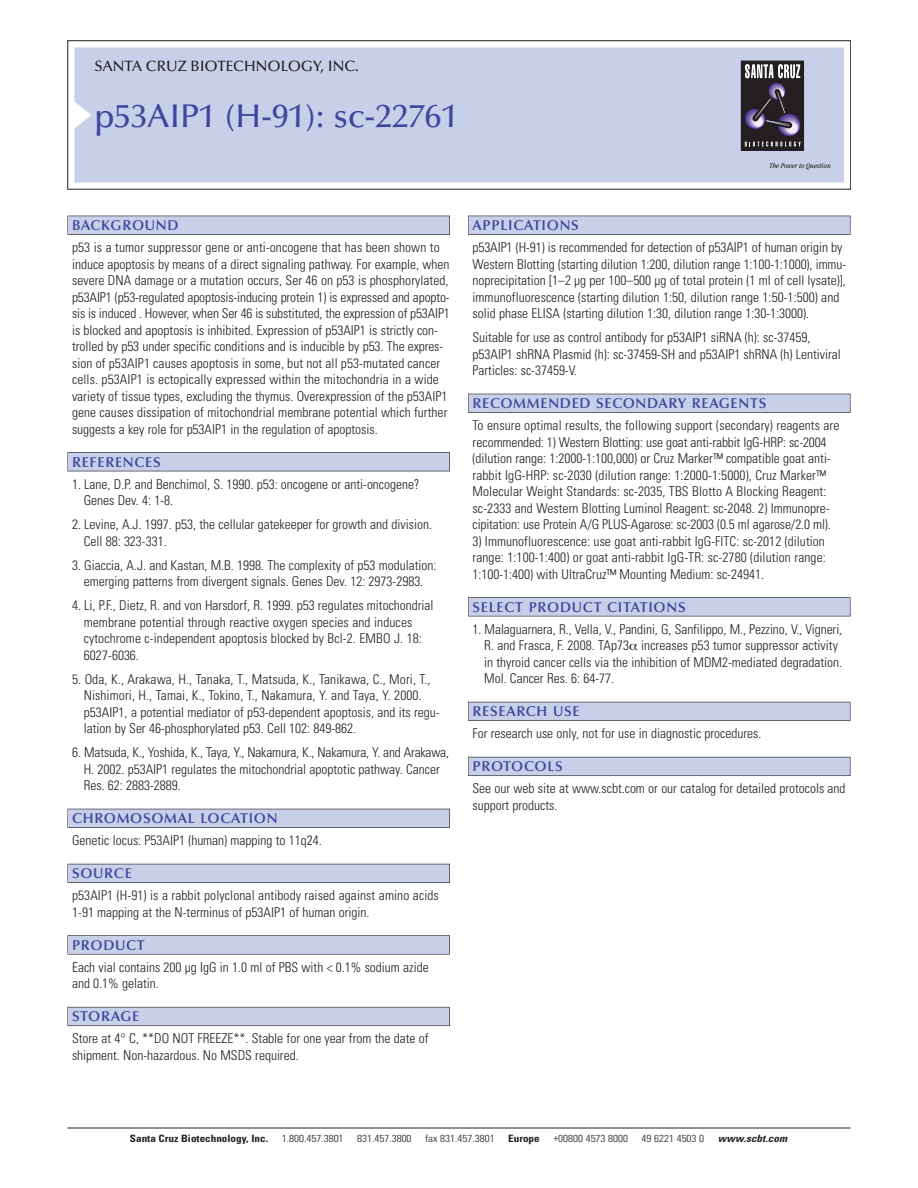
<style>
.page{position:relative;width:918px;height:1188px;background:#fff}
.page>*{position:absolute;margin:0;border:0;box-sizing:border-box;transform-origin:0 0}
.t1{font:500 33px "Optima";color:#41459c}
.t2{font:500 15px "Optima";color:#231f20}
.t3{font:600 14.25px "Optima";letter-spacing:.05em;color:#41459c}
.t4{font:300 condensed 13.5px/16.5px "Univers";color:#231f20}
.t5{font:300 condensed 10.2px "Univers";color:#231f20;scale:1.1 1}
.t6{font:700 condensed 10.2px "Univers";color:#231f20;scale:1.1 1}
.t7{font:italic 700 condensed 10.2px "Univers";color:#231f20;scale:1.1 1}
.t8{font:italic condensed 7.5px "Garamond";color:#231f20}
</style>
<div class="page">
<div style="left:74px;top:47px;width:770px;height:135px;background:#c7cfe9"></div>
<div style="left:741px;top:61px;width:62px;height:89px;background:#231f20"></div>
<div style="left:741px;top:61px;width:63px;height:90px;border:1px solid #231f20"></div>
<svg style="left:741px;top:64px;width:64px;height:83px"></svg>
<div style="left:68px;top:216px;width:382px;height:19px;background:#64636a"></div>
<div style="left:68px;top:216px;width:381px;height:18px;background:#c7cfe9"></div>
<div style="left:68px;top:452px;width:382px;height:19px;background:#64636a"></div>
<div style="left:68px;top:453px;width:381px;height:18px;background:#c7cfe9"></div>
<div style="left:68px;top:809px;width:382px;height:19px;background:#63636c"></div>
<div style="left:68px;top:809px;width:381px;height:18px;background:#c7cfe9"></div>
<div style="left:68px;top:864px;width:382px;height:19px;background:#63646e"></div>
<div style="left:68px;top:864px;width:381px;height:18px;background:#c7cfe9"></div>
<svg style="left:68px;top:935px;width:382px;height:20px"></svg>
<div style="left:68px;top:936px;width:381px;height:18px;background:#c7cfe9"></div>
<div style="left:68px;top:1007px;width:382px;height:19px;background:#717380"></div>
<div style="left:68px;top:1007px;width:381px;height:18px;background:#c7cfe9"></div>
<div style="left:468px;top:216px;width:382px;height:19px;background:#64636a"></div>
<div style="left:468px;top:216px;width:382px;height:18px;background:#c7cfe9"></div>
<div style="left:468px;top:394px;width:382px;height:19px;background:#62626a"></div>
<div style="left:468px;top:394px;width:382px;height:18px;background:#c7cfe9"></div>
<div style="left:468px;top:597px;width:382px;height:19px;background:#67666b"></div>
<div style="left:468px;top:598px;width:382px;height:18px;background:#c7cfe9"></div>
<div style="left:468px;top:702px;width:382px;height:19px;background:#63646e"></div>
<div style="left:468px;top:702px;width:382px;height:18px;background:#c7cfe9"></div>
<div style="left:468px;top:757px;width:382px;height:19px;background:#696a75"></div>
<div style="left:468px;top:757px;width:382px;height:18px;background:#c7cfe9"></div>
<hr style="left:68px;top:1128px;width:782px;height:1px;background:#231f20">
<p class="t2" style="left:94px;top:60px;width:266px">SANTA CRUZ BIOTECHNOLOGY, INC.</p>
<h1 class="t1" style="left:94px;top:102px;width:365px">p53AIP1 (H-91): sc-22761</h1>
<p class="t8" style="left:769px;top:163px;width:63px">The Power to Question</p>
<p class="t3" style="left:72px;top:219px;width:108px">BACKGROUND</p>
<p class="t4" style="left:72px;top:240px;width:379px">p53 is a tumor suppressor gene or anti-oncogene that has been shown to induce apoptosis by means of a direct signaling pathway. For example, when severe DNA damage or a mutation occurs, Ser 46 on p53 is phosphorylated, p53AIP1 (p53-regulated apoptosis-inducing protein 1) is expressed and apopto&shy;sis is induced . However, when Ser 46 is substituted, the expression of p53AIP1 is blocked and apoptosis is inhibited. Expression of p53AIP1 is strictly con&shy;trolled by p53 under specific conditions and is inducible by p53. The expres&shy;sion of p53AIP1 causes apoptosis in some, but not all p53-mutated cancer cells. p53AIP1 is ectopically expressed within the mitochondria in a wide variety of tissue types, excluding the thymus. Overexpression of the p53AIP1 gene causes dissipation of mitochondrial membrane potential which further suggests a key role for p53AIP1 in the regulation of apoptosis.</p>
<p class="t3" style="left:72px;top:456px;width:90px">REFERENCES</p>
<p class="t4" style="left:84px;top:477px;width:337px;text-indent:-12px">1. Lane, D.P. and Benchimol, S. 1990. p53: oncogene or anti-oncogene?<br>Genes Dev. 4: 1-8.</p>
<p class="t4" style="left:84px;top:517px;width:350px;text-indent:-12px">2. Levine, A.J. 1997. p53, the cellular gatekeeper for growth and division.<br>Cell 88: 323-331.</p>
<p class="t4" style="left:72px;top:558px;width:366px;text-align:center">3. Giaccia, A.J. and Kastan, M.B. 1998. The complexity of p53 modulation: emerging patterns from divergent signals. Genes Dev. 12: 2973-2983.</p>
<p class="t4" style="left:84px;top:598px;width:351px;text-indent:-12px">4. Li, P.F., Dietz, R. and von Harsdorf, R. 1999. p53 regulates mitochondrial membrane potential through reactive oxygen species and induces cytochrome c-independent apoptosis blocked by Bcl-2. EMBO J. 18:<br>6027-6036.</p>
<p class="t4" style="left:84px;top:672px;width:357px;text-indent:-12px">5. Oda, K., Arakawa, H., Tanaka, T., Matsuda, K., Tanikawa, C., Mori, T., Nishimori, H., Tamai, K., Tokino, T., Nakamura, Y. and Taya, Y. 2000. p53AIP1, a potential mediator of p53-dependent apoptosis, and its regu&shy;lation by Ser 46-phosphorylated p53. Cell 102: 849-862.</p>
<p class="t4" style="left:84px;top:745px;width:367px;text-indent:-12px">6. Matsuda, K., Yoshida, K., Taya, Y., Nakamura, K., Nakamura, Y. and Arakawa,<br>H. 2002. p53AIP1 regulates the mitochondrial apoptotic pathway. Cancer<br>Res. 62: 2883-2889.</p>
<p class="t3" style="left:72px;top:812px;width:207px">CHROMOSOMAL LOCATION</p>
<p class="t4" style="left:72px;top:834px;width:251px">Genetic locus: P53AIP1 (human) mapping to 11q24.</p>
<p class="t3" style="left:72px;top:867px;width:61px">SOURCE</p>
<p class="t4" style="left:72px;top:889px;width:368px">p53AIP1 (H-91) is a rabbit polyclonal antibody raised against amino acids<br>1-91 mapping at the N-terminus of p53AIP1 of human origin.</p>
<p class="t3" style="left:72px;top:939px;width:74px">PRODUCT</p>
<p class="t4" style="left:72px;top:960px;width:358px">Each vial contains 200 µg IgG in 1.0 ml of PBS with &lt; 0.1% sodium azide and 0.1% gelatin.</p>
<p class="t3" style="left:72px;top:1011px;width:69px">STORAGE</p>
<p class="t4" style="left:72px;top:1032px;width:358px">Store at 4° C, **DO NOT FREEZE**. Stable for one year from the date of shipment. Non-hazardous. No MSDS required.</p>
<p class="t3" style="left:473px;top:219px;width:108px">APPLICATIONS</p>
<p class="t4" style="left:473px;top:240px;width:375px">p53AIP1 (H-91) is recommended for detection of p53AIP1 of human origin by Western Blotting (starting dilution 1:200, dilution range 1:100-1:1000), immu&shy;noprecipitation [1–2 µg per 100–500 µg of total protein (1 ml of cell lysate)], immunofluorescence (starting dilution 1:50, dilution range 1:50-1:500) and solid phase ELISA (starting dilution 1:30, dilution range 1:30-1:3000).</p>
<p class="t4" style="left:473px;top:330px;width:370px">Suitable for use as control antibody for p53AIP1 siRNA (h): sc-37459, p53AIP1 shRNA Plasmid (h): sc-37459-SH and p53AIP1 shRNA (h) Lentiviral<br>Particles: sc-37459-V.</p>
<p class="t3" style="left:473px;top:397px;width:295px">RECOMMENDED SECONDARY REAGENTS</p>
<p class="t4" style="left:473px;top:418px;width:368px">To ensure optimal results, the following support (secondary) reagents are recommended: 1) Western Blotting: use goat anti-rabbit IgG-HRP: sc-2004 (dilution range: 1:2000-1:100,000) or Cruz Marker™ compatible goat anti&shy;rabbit IgG-HRP: sc-2030 (dilution range: 1:2000-1:5000), Cruz Marker™ Molecular Weight Standards: sc-2035, TBS Blotto A Blocking Reagent: sc-2333 and Western Blotting Luminol Reagent: sc-2048. 2) Immunopre&shy;cipitation: use Protein A/G PLUS-Agarose: sc-2003 (0.5 ml agarose/2.0 ml).</p>
<p class="t4" style="left:473px;top:534px;width:355px;text-align:justify">3) Immunofluorescence: use goat anti-rabbit IgG-FITC: sc-2012 (dilution range: 1:100-1:400) or goat anti-rabbit IgG-TR: sc-2780 (dilution range:<br>1:100-1:400) with UltraCruz™ Mounting Medium: sc-24941.</p>
<p class="t3" style="left:473px;top:601px;width:215px">SELECT PRODUCT CITATIONS</p>
<p class="t4" style="left:484px;top:622px;width:360px;text-indent:-12px">1. Malaguarnera, R., Vella, V., Pandini, G, Sanfilippo, M., Pezzino, V., Vigneri, R. and Frasca, F. 2008. TAp73 increases p53 tumor suppressor activity in thyroid cancer cells via the inhibition of MDM2-mediated degradation.<br>Mol. Cancer Res. 6: 64-77.</p>
<p class="t3" style="left:473px;top:705px;width:109px">RESEARCH USE</p>
<p class="t4" style="left:473px;top:727px;width:290px">For research use only, not for use in diagnostic procedures.</p>
<p class="t3" style="left:473px;top:760px;width:92px">PROTOCOLS</p>
<p class="t4" style="left:473px;top:782px;width:375px">See our web site at www.scbt.com or our catalog for detailed protocols and support products.</p>
<p class="t6" style="left:130px;top:1135px;width:127px">Santa Cruz Biotechnology, Inc.</p>
<p class="t5" style="left:282px;top:1135px;width:58px">1.800.457.3801</p>
<p class="t5" style="left:357px;top:1135px;width:51px">831.457.3800</p>
<p class="t5" style="left:425px;top:1135px;width:65px">fax 831.457.3801</p>
<p class="t6" style="left:508px;top:1135px;width:30px">Europe</p>
<p class="t5" style="left:553px;top:1135px;width:69px">+00800 4573 8000</p>
<p class="t5" style="left:642px;top:1135px;width:58px">49 6221 4503 0</p>
<p class="t7" style="left:718px;top:1135px;width:67px">www.scbt.com</p>
</div>
